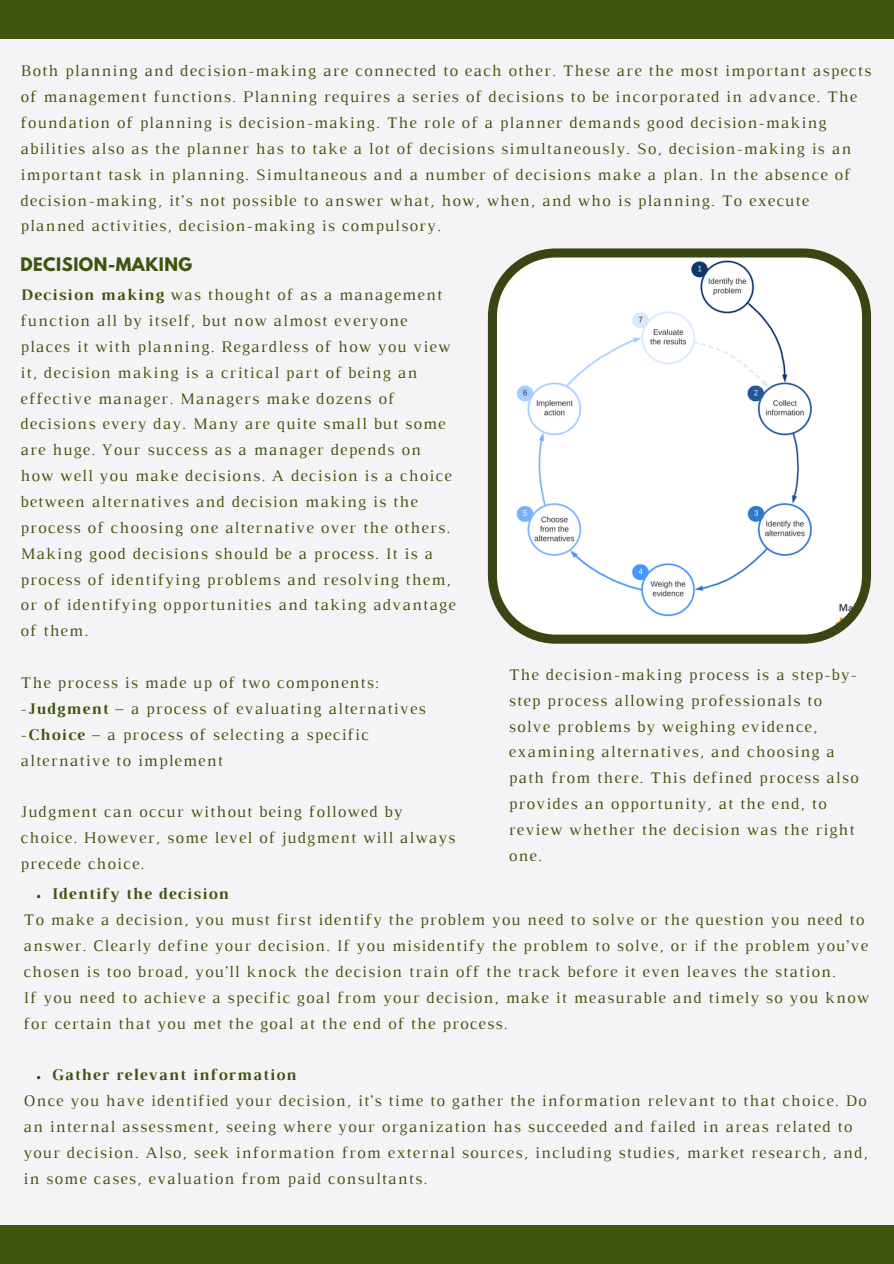
<style>
.page{position:relative;width:894px;height:1264px;background:#fff}
.page>*{position:absolute;margin:0;border:0;box-sizing:border-box;transform-origin:0 0}
.t1{font:16.5px/25.8px "Luthier";letter-spacing:.07em;color:#3d550c}
.t2{font:700 16.5px "Luthier";letter-spacing:.07em;color:#3d550c}
.t3{font:700 16.5px "League Spartan";letter-spacing:.03em;color:#3d550c}
.s1{font-weight:700}
</style>
<div class="page">
<div style="left:0;top:0;width:893px;height:1263px;background:#f5f3f5"></div>
<div style="left:0;top:1224px;width:893px;height:39px;background:#3d550c"></div>
<div style="left:0;top:0;width:893px;height:39px;background:#3d550c"></div>
<svg style="left:488px;top:248px;width:382px;height:395px;fill:#fff"></svg>
<p class="t1" style="left:20px;top:59px;width:852px">Both planning and decision-making are connected to each other. These are the most important aspects of management functions. Planning requires a series of decisions to be incorporated in advance. The foundation of planning is decision-making. The role of a planner demands good decision-making abilities also as the planner has to take a lot of decisions simultaneously. So, decision-making is an important task in planning. Simultaneous and a number of decisions make a plan. In the absence of decision-making, it’s not possible to answer what, how, when, and who is planning. To execute planned activities, decision-making is compulsory.</p>
<p class="t3" style="left:20px;top:256px;width:173px">DECISION-MAKING</p>
<p class="t1" style="left:20px;top:283px;width:436px"><span class="s1">Decision making</span> was thought of as a management function all by itself, but now almost everyone places it with planning. Regardless of how you view it, decision making is a critical part of being an effective manager. Managers make dozens of decisions every day. Many are quite small but some are huge. Your success as a manager depends on how well you make decisions. A decision is a choice between alternatives and decision making is the process of choosing one alternative over the others.<br>Making good decisions should be a process. It is a process of identifying problems and resolving them, or of identifying opportunities and taking advantage of them.</p>
<p class="t1" style="left:20px;top:671px;width:360px">The process is made up of two components:</p>
<p class="t1" style="left:20px;top:696px;width:406px">-<span class="s1">Judgment</span> – a process of evaluating alternatives</p>
<p class="t1" style="left:20px;top:722px;width:350px">-<span class="s1">Choice</span> – a process of selecting a specific alternative to implement</p>
<p class="t1" style="left:20px;top:800px;width:436px">Judgment can occur without being followed by choice. However, some level of judgment will always precede choice.</p>
<p class="t2" style="left:51px;top:888px;width:178px">Identify the decision</p>
<p class="t1" style="left:508px;top:663px;width:351px">The decision-making process is a step-by&shy;step process allowing professionals to solve problems by weighing evidence, examining alternatives, and choosing a path from there. This defined process also provides an opportunity, at the end, to review whether the decision was the right one.</p>
<p class="t1" style="left:23px;top:908px;width:845px">To make a decision, you must first identify the problem you need to solve or the question you need to answer. Clearly define your decision. If you misidentify the problem to solve, or if the problem you’ve chosen is too broad, you’ll knock the decision train off the track before it even leaves the station.</p>
<p class="t1" style="left:23px;top:985px;width:847px">If you need to achieve a specific goal from your decision, make it measurable and timely so you know for certain that you met the goal at the end of the process.</p>
<p class="t2" style="left:51px;top:1068px;width:246px">Gather relevant information</p>
<p class="t1" style="left:23px;top:1089px;width:845px">Once you have identified your decision, it’s time to gather the information relevant to that choice. Do an internal assessment, seeing where your organization has succeeded and failed in areas related to your decision. Also, seek information from external sources, including studies, market research, and, in some cases, evaluation from paid consultants.</p>
</div>
